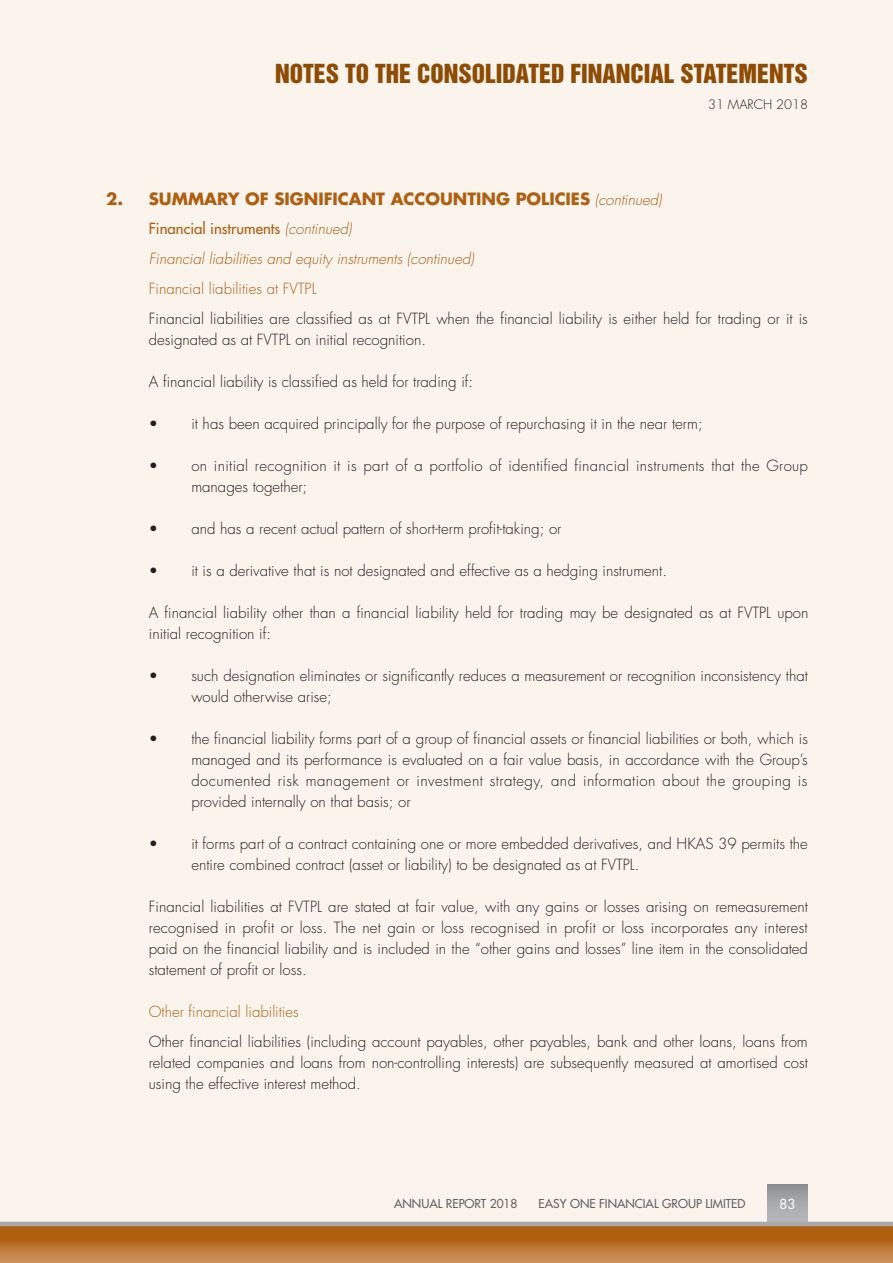
<style>
.page{position:relative;width:893px;height:1263px;background:#faf4ed}
.page>*{position:absolute;margin:0;border:0;box-sizing:border-box;transform-origin:0 0}
.t1{font:24px "Helvetica Inserat LT Std";color:#8f4c00}
.Subhead_1{font:700 16.5px "Futura Std";color:#b05f0f}
.Body_Text{font:300 15px/21px "Futura Std";color:#231f20}
.Body_Text-2{font:300 15px/21px "Futura Std";letter-spacing:.02em;color:#231f20}
.Subhead_4{font:300 15px "Futura Std";color:#b05f0f}
.Subhead_3{font:italic 300 15px "Futura Std";color:#b05f0f}
.Subhead_2{font:500 15px "Futura Std";color:#b05f0f}
.t2{font:13.5px "Futura Std";color:#fff}
.t3{font:300 12.75px "Futura Std";color:#231f20}
.t4{font:500 12px "Futura Std";color:#636366}
.s1{font-weight:300;font-style:italic;font-size:15px}
.s2{font-weight:300;font-style:italic}
</style>
<div class="page">
<svg style="left:767px;top:1184px;width:41px;height:38px;background:#a4a6a9"></svg>
<svg style="left:0;top:1226px;width:893px;height:37px;background:#ba722c"></svg>
<hr style="left:0;top:1222px;width:893px;height:4px;background:#a8a9ad">
<h1 class="t1" style="left:275px;top:59px;width:534px">NOTES TO THE CONSOLIDATED FINANCIAL STATEMENTS</h1>
<p class="t3" style="left:708px;top:97px;width:101px">31 MARCH 2018</p>
<p class="Subhead_1" style="left:106px;top:188px;width:557px">2. SUMMARY OF SIGNIFICANT ACCOUNTING POLICIES <span class="s1">(continued)</span></p>
<p class="Subhead_2" style="left:149px;top:219px;width:205px">Financial instruments <span class="s2">(continued)</span></p>
<p class="Subhead_3" style="left:149px;top:249px;width:327px">Financial liabilities and equity instruments (continued)</p>
<p class="Subhead_4" style="left:149px;top:279px;width:169px">Financial liabilities at FVTPL</p>
<p class="Body_Text" style="left:149px;top:308px;width:661px">Financial liabilities are classified as at FVTPL when the financial liability is either held for trading or it is designated as at FVTPL on initial recognition.</p>
<p class="Body_Text" style="left:149px;top:371px;width:326px">A financial liability is classified as held for trading if:</p>
<p class="Body_Text" style="left:149px;top:413px;width:555px">• it has been acquired principally for the purpose of repurchasing it in the near term;</p>
<p class="Body_Text-2" style="left:191px;top:455px;width:618px;text-indent:-43px">• on initial recognition it is part of a portfolio of identified financial instruments that the Group manages together;</p>
<p class="Body_Text" style="left:149px;top:518px;width:414px">• and has a recent actual pattern of short-term profit-taking; or</p>
<p class="Body_Text" style="left:149px;top:560px;width:520px">• it is a derivative that is not designated and effective as a hedging instrument.</p>
<p class="Body_Text" style="left:149px;top:602px;width:661px">A financial liability other than a financial liability held for trading may be designated as at FVTPL upon initial recognition if:</p>
<p class="Body_Text" style="left:191px;top:665px;width:618px;text-indent:-43px">• such designation eliminates or significantly reduces a measurement or recognition inconsistency that would otherwise arise;</p>
<p class="Body_Text" style="left:191px;top:728px;width:618px;text-align:justify;text-indent:-43px">• the financial liability forms part of a group of financial assets or financial liabilities or both, which is managed and its performance is evaluated on a fair value basis, in accordance with the Group’s documented risk management or investment strategy, and information about the grouping is provided internally on that basis; or</p>
<p class="Body_Text" style="left:191px;top:833px;width:618px;text-indent:-43px">• it forms part of a contract containing one or more embedded derivatives, and HKAS 39 permits the entire combined contract (asset or liability) to be designated as at FVTPL.</p>
<p class="Body_Text" style="left:149px;top:896px;width:661px;text-align:justify">Financial liabilities at FVTPL are stated at fair value, with any gains or losses arising on remeasurement recognised in profit or loss. The net gain or loss recognised in profit or loss incorporates any interest paid on the financial liability and is included in the “other gains and losses” line item in the consolidated statement of profit or loss.</p>
<p class="Subhead_4" style="left:149px;top:1002px;width:151px">Other financial liabilities</p>
<p class="Body_Text" style="left:149px;top:1031px;width:661px;text-align:justify">Other financial liabilities (including account payables, other payables, bank and other loans, loans from related companies and loans from non-controlling interests) are subsequently measured at amortised cost using the effective interest method.</p>
<p class="t4" style="left:394px;top:1196px;width:125px">ANNUAL REPORT 2018</p>
<p class="t4" style="left:539px;top:1196px;width:208px">EASY ONE FINANCIAL GROUP LIMITED</p>
<p class="t2" style="left:779px;top:1195px;width:18px">83</p>
</div>
